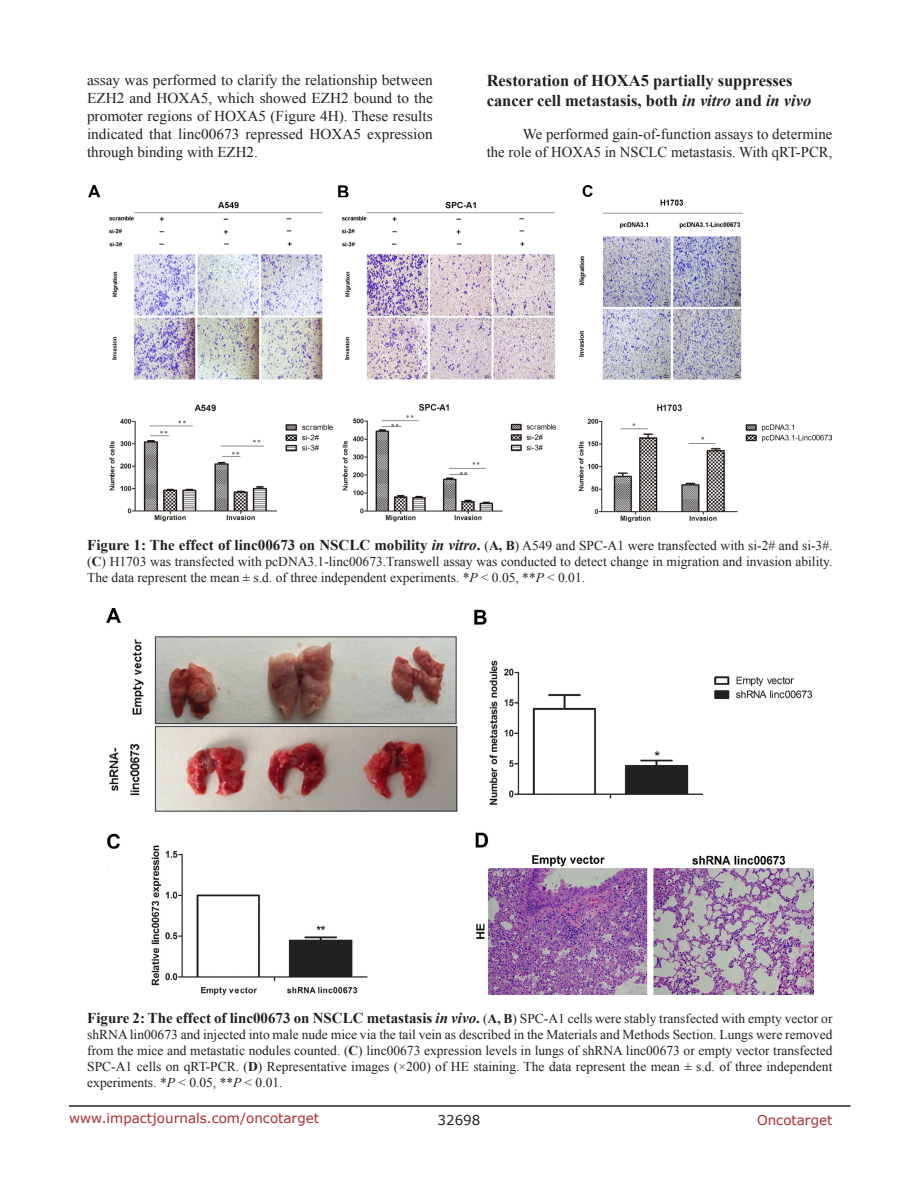
<style>
.page{position:relative;width:918px;height:1188px;background:#fff}
.page>*{position:absolute;margin:0;border:0;box-sizing:border-box;transform-origin:0 0}
.SubHeading_middle{font:700 16.5px/19.8px "Times New Roman";color:#231f20}
.BodyText{font:15px/18px "Times New Roman";letter-spacing:.005em;color:#231f20;text-align:justify}
.FigureText{font:13.5px/16.2px "Times New Roman";color:#231f20;text-align:justify}
.t1{font:13.5px "Verdana";color:#ac2b31}
.t2{font:13.5px "Verdana";color:#231f20}
.s1{font-style:italic}
.s2{font-weight:700;font-size:15px}
.s3{font-weight:700;font-style:italic;font-size:15px}
.s4{font-weight:700}
</style>
<div class="page">
<hr style="left:69px;top:1105px;width:781px;height:2px;background:#231f20">
<img style="left:89px;top:186px;width:742px;height:336px">
<img style="left:106px;top:608px;width:707px;height:386px">
<p class="BodyText" style="left:87px;top:71px;width:347px">assay was performed to clarify the relationship between EZH2 and HOXA5, which showed EZH2 bound to the promoter regions of HOXA5 (Figure 4H). These results indicated that linc00673 repressed HOXA5 expression through binding with EZH2.</p>
<p class="SubHeading_middle" style="left:487px;top:70px;width:326px">Restoration of HOXA5 partially suppresses cancer cell metastasis, both <span class="s1">in vitro</span> and <span class="s1">in vivo</span></p>
<p class="BodyText" style="left:487px;top:125px;width:347px;text-align:right">We performed gain-of-function assays to determine<br>the role of HOXA5 in NSCLC metastasis. With qRT-PCR,</p>
<p class="FigureText" style="left:87px;top:537px;width:747px"><span class="s2">Figure 1: The effect of linc00673 on NSCLC mobility</span> <span class="s3">in vitro</span><span class="s2">.</span> (<span class="s4">A, B</span>) A549 and SPC-A1 were transfected with si-2# and si-3#. (<span class="s4">C</span>) H1703 was transfected with pcDNA3.1-linc00673.Transwell assay was conducted to detect change in migration and invasion ability.<br>The data represent the mean ± s.d. of three independent experiments. *<span class="s1">P</span> &lt; 0.05, **<span class="s1">P</span> &lt; 0.01.</p>
<p class="FigureText" style="left:87px;top:1010px;width:747px"><span class="s2">Figure 2: The effect of linc00673 on NSCLC metastasis</span> <span class="s3">in vivo</span><span class="s2">.</span> (<span class="s4">A, B</span>) SPC-A1 cells were stably transfected with empty vector or shRNA lin00673 and injected into male nude mice via the tail vein as described in the Materials and Methods Section. Lungs were removed from the mice and metastatic nodules counted. (<span class="s4">C</span>) linc00673 expression levels in lungs of shRNA linc00673 or empty vector transfected SPC-A1 cells on qRT-PCR. (<span class="s4">D</span>) Representative images (×200) of HE staining. The data represent the mean ± s.d. of three independent experiments. *<span class="s1">P</span> &lt; 0.05, **<span class="s1">P</span> &lt; 0.01.</p>
<p class="t1" style="left:69px;top:1109px;width:252px">www.impactjournals.com/oncotarget</p>
<p class="t2" style="left:438px;top:1111px;width:44px">32698</p>
<p class="t1" style="left:757px;top:1111px;width:77px">Oncotarget</p>
</div>
